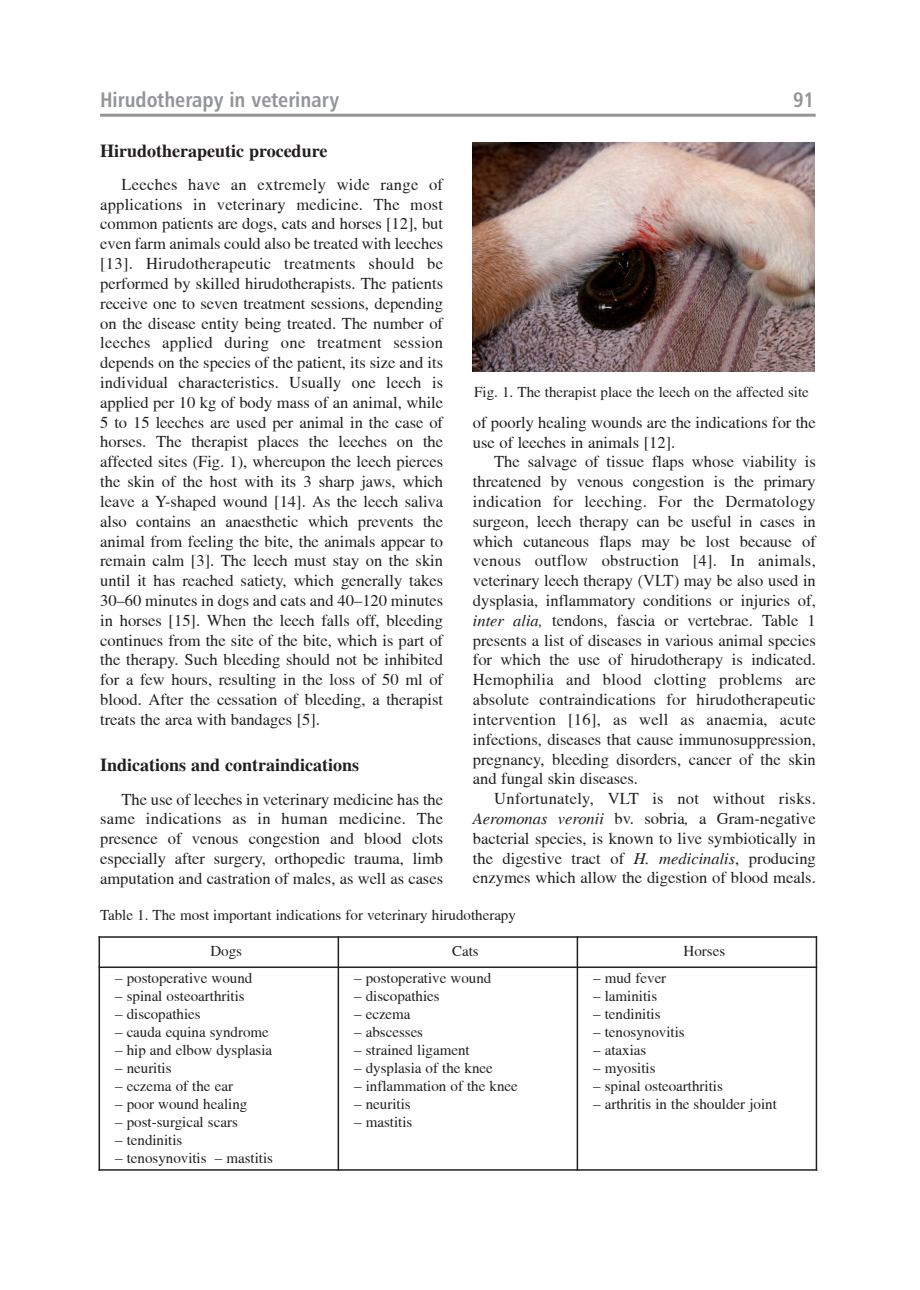
<style>
.page{position:relative;width:920px;height:1290px;background:#fff}
.page>*{position:absolute;margin:0;border:0;box-sizing:border-box;transform-origin:0 0}
.t1{font:21px "Humnst 777 Cn PL Bold A";color:#939598}
.t2{font:700 18px "Toronto";color:#231f20}
.t3{font:16.5px/19.8px "Toronto";color:#231f20;text-align:justify}
.t4{font:15px "Toronto";color:#231f20}
.s1{font-style:italic}
</style>
<div class="page">
<hr style="left:100px;top:114px;width:716px;height:3px;background:#939598">
<img style="left:473px;top:143px;width:342px;height:228px">
<hr style="left:99px;top:936px;width:1px;height:235px;background:#231f20">
<hr style="left:338px;top:936px;width:1px;height:235px;background:#231f20">
<hr style="left:577px;top:936px;width:1px;height:235px;background:#231f20">
<hr style="left:816px;top:936px;width:1px;height:235px;background:#231f20">
<hr style="left:99px;top:936px;width:718px;height:2px;background:#231f20">
<hr style="left:99px;top:966px;width:718px;height:2px;background:#231f20">
<hr style="left:99px;top:1169px;width:718px;height:2px;background:#231f20">
<p class="t1" style="left:100px;top:88px;width:241px">Hirudotherapy in veterinary</p>
<p class="t1" style="left:793px;top:88px;width:23px">91</p>
<p class="t2" style="left:100px;top:140px;width:229px">Hirudotherapeutic procedure</p>
<p class="t3" style="left:100px;top:174px;width:344px;text-indent:21px">Leeches have an extremely wide range of applications in veterinary medicine. The most common patients are dogs, cats and horses [12], but even farm animals could also be treated with leeches [13]. Hirudotherapeutic treatments should be performed by skilled hirudotherapists. The patients receive one to seven treatment sessions, depending on the disease entity being treated. The number of leeches applied during one treatment session depends on the species of the patient, its size and its individual characteristics. Usually one leech is applied per 10 kg of body mass of an animal, while 5 to 15 leeches are used per animal in the case of horses. The therapist places the leeches on the affected sites (Fig. 1), whereupon the leech pierces the skin of the host with its 3 sharp jaws, which leave a Y-shaped wound [14]. As the leech saliva also contains an anaesthetic which prevents the animal from feeling the bite, the animals appear to remain calm [3]. The leech must stay on the skin until it has reached satiety, which generally takes 30–60 minutes in dogs and cats and 40–120 minutes in horses [15]. When the leech falls off, bleeding continues from the site of the bite, which is part of the therapy. Such bleeding should not be inhibited for a few hours, resulting in the loss of 50 ml of blood. After the cessation of bleeding, a therapist treats the area with bandages [5].</p>
<p class="t2" style="left:100px;top:755px;width:260px">Indications and contraindications</p>
<p class="t3" style="left:100px;top:789px;width:344px;text-indent:21px">The use of leeches in veterinary medicine has the same indications as in human medicine. The presence of venous congestion and blood clots especially after surgery, orthopedic trauma, limb amputation and castration of males, as well as cases</p>
<p class="t4" style="left:474px;top:383px;width:336px">Fig. 1. The therapist place the leech on the affected site</p>
<p class="t3" style="left:473px;top:412px;width:344px">of poorly healing wounds are the indications for the use of leeches in animals [12].</p>
<p class="t3" style="left:473px;top:452px;width:344px;text-indent:21px">The salvage of tissue flaps whose viability is threatened by venous congestion is the primary indication for leeching. For the Dermatology surgeon, leech therapy can be useful in cases in which cutaneous flaps may be lost because of venous outflow obstruction [4]. In animals, veterinary leech therapy (VLT) may be also used in dysplasia, inflammatory conditions or injuries of, <span class="s1">inter alia,</span> tendons, fascia or vertebrae. Table 1 presents a list of diseases in various animal species for which the use of hirudotherapy is indicated.<br>Hemophilia and blood clotting problems are absolute contraindications for hirudotherapeutic intervention [16], as well as anaemia, acute infections, diseases that cause immunosuppression, pregnancy, bleeding disorders, cancer of the skin and fungal skin diseases.</p>
<p class="t3" style="left:473px;top:789px;width:344px;text-indent:21px">Unfortunately, VLT is not without risks.<br><span class="s1">Aeromonas veronii</span> bv. sobria<span class="s1">,</span> a Gram-negative bacterial species, is known to live symbiotically in the digestive tract of <span class="s1">H. medicinalis</span>, producing enzymes which allow the digestion of blood meals.</p>
<p class="t4" style="left:100px;top:906px;width:417px">Table 1. The most important indications for veterinary hirudotherapy</p>
<p class="t4" style="left:210px;top:943px;width:33px">Dogs</p>
<p class="t4" style="left:452px;top:943px;width:28px">Cats</p>
<p class="t4" style="left:684px;top:943px;width:43px">Horses</p>
<p class="t4" style="left:115px;top:969px;width:139px">– postoperative wound</p>
<p class="t4" style="left:115px;top:987px;width:131px">– spinal osteoarthritis</p>
<p class="t4" style="left:115px;top:1005px;width:87px">– discopathies</p>
<p class="t4" style="left:115px;top:1023px;width:155px">– cauda equina syndrome</p>
<p class="t4" style="left:115px;top:1041px;width:159px">– hip and elbow dysplasia</p>
<p class="t4" style="left:115px;top:1059px;width:58px">– neuritis</p>
<p class="t4" style="left:115px;top:1077px;width:119px">– eczema of the ear</p>
<p class="t4" style="left:115px;top:1095px;width:134px">– poor wound healing</p>
<p class="t4" style="left:115px;top:1113px;width:124px">– post-surgical scars</p>
<p class="t4" style="left:115px;top:1131px;width:69px">– tendinitis</p>
<p class="t4" style="left:115px;top:1149px;width:160px">– tenosynovitis – mastitis</p>
<p class="t4" style="left:354px;top:969px;width:139px">– postoperative wound</p>
<p class="t4" style="left:354px;top:987px;width:87px">– discopathies</p>
<p class="t4" style="left:354px;top:1005px;width:58px">– eczema</p>
<p class="t4" style="left:354px;top:1023px;width:71px">– abscesses</p>
<p class="t4" style="left:354px;top:1041px;width:117px">– strained ligament</p>
<p class="t4" style="left:354px;top:1059px;width:140px">– dysplasia of the knee</p>
<p class="t4" style="left:354px;top:1077px;width:165px">– inflammation of the knee</p>
<p class="t4" style="left:354px;top:1095px;width:58px">– neuritis</p>
<p class="t4" style="left:354px;top:1113px;width:60px">– mastitis</p>
<p class="t4" style="left:593px;top:969px;width:75px">– mud fever</p>
<p class="t4" style="left:593px;top:987px;width:66px">– laminitis</p>
<p class="t4" style="left:593px;top:1005px;width:69px">– tendinitis</p>
<p class="t4" style="left:593px;top:1023px;width:93px">– tenosynovitis</p>
<p class="t4" style="left:593px;top:1041px;width:55px">– ataxias</p>
<p class="t4" style="left:593px;top:1059px;width:64px">– myositis</p>
<p class="t4" style="left:593px;top:1077px;width:131px">– spinal osteoarthritis</p>
<p class="t4" style="left:593px;top:1095px;width:185px">– arthritis in the shoulder joint</p>
</div>
